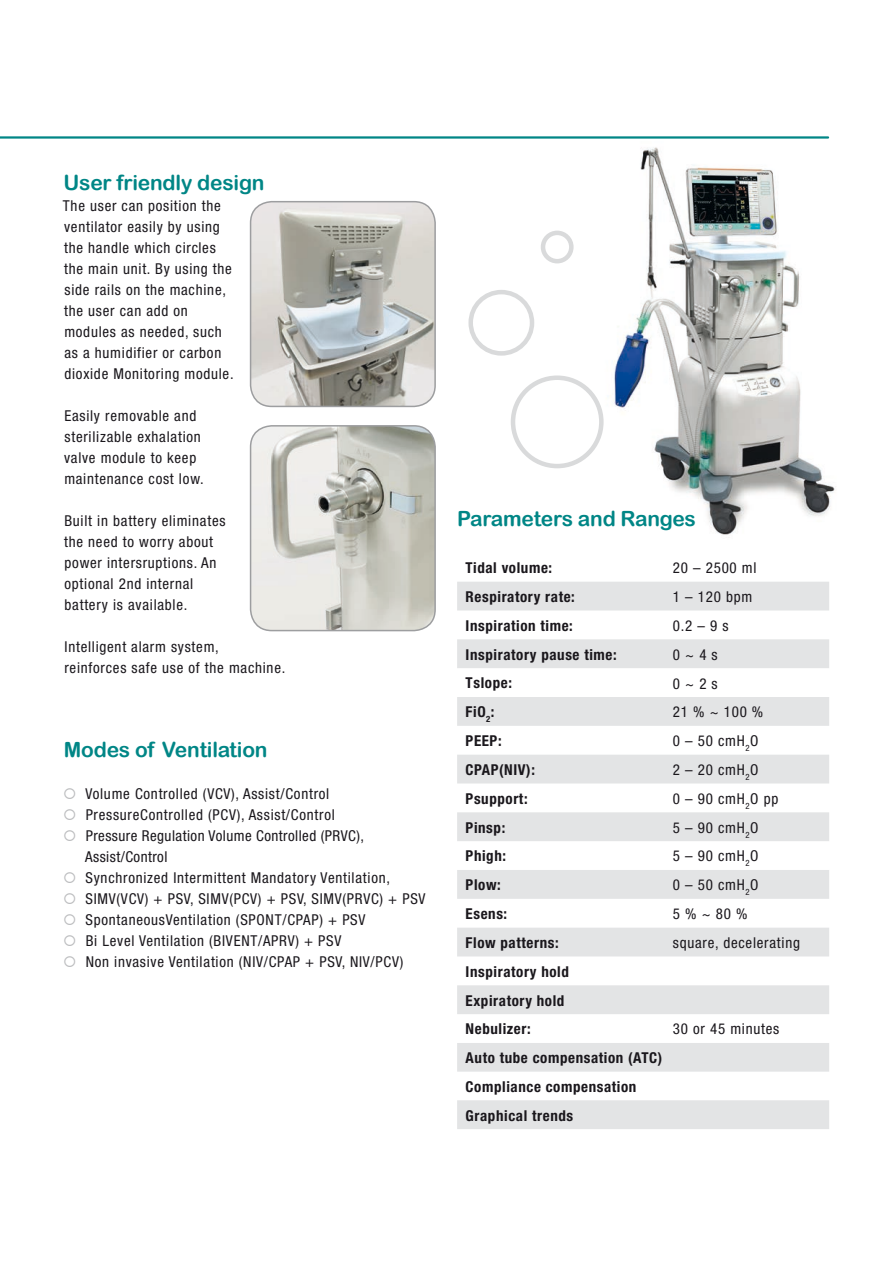
<style>
.page{position:relative;width:893px;height:1263px;background:#fff}
.page>*{position:absolute;margin:0;border:0;box-sizing:border-box;transform-origin:0 0}
.t1{font:21px "Arial Rounded MT Bold";letter-spacing:-.01em;color:#008686}
.Fliesstext{font:condensed 15px/21px "Helvetica Neue";letter-spacing:.05em;color:#1a171c}
.Fliesstext-2{font:700 condensed 15px "Helvetica Neue";letter-spacing:.04em;color:#1a171c}
.Fliesstext-3{font:condensed 15px/21px "Helvetica Neue";letter-spacing:.03em;color:#1a171c}
</style>
<div class="page">
<img style="left:595px;top:136px;width:240px;height:399px">
<div style="left:468px;top:290px;width:66px;height:66px;border:4px solid #d9dadb;border-radius:50%"></div>
<div style="left:511px;top:375px;width:93px;height:93px;border:4px solid #d9dadb;border-radius:50%"></div>
<div style="left:541px;top:231px;width:33px;height:32px;border:4px solid #d9dadb;border-radius:50%"></div>
<hr style="left:0;top:136px;width:828px;height:3px;background:#008686">
<img style="left:251px;top:426px;width:184px;height:205px">
<div style="left:250px;top:425px;width:186px;height:206px;border:2px solid #9d9ea0;border-radius:21px"></div>
<img style="left:251px;top:202px;width:184px;height:204px">
<div style="left:250px;top:201px;width:186px;height:206px;border:2px solid #9d9ea0;border-radius:21px"></div>
<svg style="left:457px;top:582px;width:372px;height:547px;fill:#e3e4e5"></svg>
<h2 class="t1" style="left:63px;top:170px;width:203px">User friendly design</h2>
<p class="Fliesstext" style="left:63px;top:195px;width:172px">The user can position the ventilator easily by using the handle which circles the main unit. By using the side rails on the machine, the user can add on modules as needed, such as a humidifier or carbon dioxide Monitoring module.</p>
<p class="Fliesstext" style="left:64px;top:405px;width:141px">Easily removable and sterilizable exhalation valve module to keep maintenance cost low.</p>
<p class="Fliesstext" style="left:64px;top:510px;width:163px">Built in battery eliminates the need to worry about power intersruptions. An optional 2nd internal battery is available.</p>
<p class="Fliesstext" style="left:64px;top:636px;width:222px">Intelligent alarm system,<br>reinforces safe use of the machine.</p>
<h2 class="t1" style="left:64px;top:737px;width:205px">Modes of Ventilation</h2>
<p class="Fliesstext" style="left:85px;top:783px;width:245px">Volume Controlled (VCV), Assist/Control</p>
<p class="Fliesstext" style="left:86px;top:804px;width:251px">PressureControlled (PCV), Assist/Control</p>
<p class="Fliesstext-3" style="left:85px;top:825px;width:280px">Pressure Regulation Volume Controlled (PRVC),<br>Assist/Control</p>
<p class="Fliesstext" style="left:86px;top:867px;width:306px">Synchronized Intermittent Mandatory Ventilation,</p>
<p class="Fliesstext" style="left:86px;top:888px;width:341px">SIMV(VCV) + PSV, SIMV(PCV) + PSV, SIMV(PRVC) + PSV</p>
<p class="Fliesstext" style="left:86px;top:909px;width:281px">SpontaneousVentilation (SPONT/CPAP) + PSV</p>
<p class="Fliesstext" style="left:86px;top:930px;width:257px">Bi Level Ventilation (BIVENT/APRV) + PSV</p>
<p class="Fliesstext" style="left:86px;top:951px;width:319px">Non invasive Ventilation (NIV/CPAP + PSV, NIV/PCV)</p>
<h2 class="t1" style="left:457px;top:506px;width:240px">Parameters and Ranges</h2>
<p class="Fliesstext-2" style="left:466px;top:559px;width:88px">Tidal volume:</p>
<p class="Fliesstext" style="left:673px;top:557px;width:85px">20 – 2500 ml</p>
<p class="Fliesstext-2" style="left:466px;top:587px;width:111px">Respiratory rate:</p>
<p class="Fliesstext" style="left:673px;top:586px;width:81px">1 – 120 bpm</p>
<p class="Fliesstext-2" style="left:466px;top:616px;width:109px">Inspiration time:</p>
<p class="Fliesstext" style="left:673px;top:615px;width:57px">0.2 – 9 s</p>
<p class="Fliesstext-2" style="left:466px;top:645px;width:153px">Inspiratory pause time:</p>
<p class="Fliesstext" style="left:673px;top:644px;width:46px">0 ~ 4 s</p>
<p class="Fliesstext-2" style="left:466px;top:674px;width:48px">Tslope:</p>
<p class="Fliesstext" style="left:673px;top:673px;width:46px">0 ~ 2 s</p>
<p class="Fliesstext-2" style="left:466px;top:703px;width:30px">FiO<sub>2</sub>:</p>
<p class="Fliesstext" style="left:673px;top:701px;width:92px">21 % ~ 100 %</p>
<p class="Fliesstext-2" style="left:466px;top:732px;width:38px">PEEP:</p>
<p class="Fliesstext" style="left:673px;top:730px;width:87px">0 – 50 cmH<sub>2</sub>O</p>
<p class="Fliesstext-2" style="left:466px;top:760px;width:71px">CPAP(NIV):</p>
<p class="Fliesstext" style="left:673px;top:759px;width:87px">2 – 20 cmH<sub>2</sub>O</p>
<p class="Fliesstext-2" style="left:466px;top:789px;width:63px">Psupport:</p>
<p class="Fliesstext" style="left:673px;top:788px;width:107px">0 – 90 cmH<sub>2</sub>O pp</p>
<p class="Fliesstext-2" style="left:466px;top:818px;width:41px">Pinsp:</p>
<p class="Fliesstext" style="left:673px;top:817px;width:87px">5 – 90 cmH<sub>2</sub>O</p>
<p class="Fliesstext-2" style="left:466px;top:847px;width:42px">Phigh:</p>
<p class="Fliesstext" style="left:673px;top:845px;width:87px">5 – 90 cmH<sub>2</sub>O</p>
<p class="Fliesstext-2" style="left:466px;top:876px;width:37px">Plow:</p>
<p class="Fliesstext" style="left:673px;top:874px;width:87px">0 – 50 cmH<sub>2</sub>O</p>
<p class="Fliesstext-2" style="left:466px;top:905px;width:43px">Esens:</p>
<p class="Fliesstext" style="left:673px;top:903px;width:76px">5 % ~ 80 %</p>
<p class="Fliesstext-2" style="left:466px;top:933px;width:94px">Flow patterns:</p>
<p class="Fliesstext" style="left:673px;top:932px;width:129px">square, decelerating</p>
<p class="Fliesstext-2" style="left:466px;top:962px;width:105px">Inspiratory hold</p>
<p class="Fliesstext-2" style="left:466px;top:991px;width:100px">Expiratory hold</p>
<p class="Fliesstext-2" style="left:466px;top:1020px;width:67px">Nebulizer:</p>
<p class="Fliesstext" style="left:673px;top:1018px;width:108px">30 or 45 minutes</p>
<p class="Fliesstext-2" style="left:466px;top:1049px;width:198px">Auto tube compensation (ATC)</p>
<p class="Fliesstext-2" style="left:466px;top:1077px;width:172px">Compliance compensation</p>
<p class="Fliesstext-2" style="left:466px;top:1106px;width:109px">Graphical trends</p>
</div>
